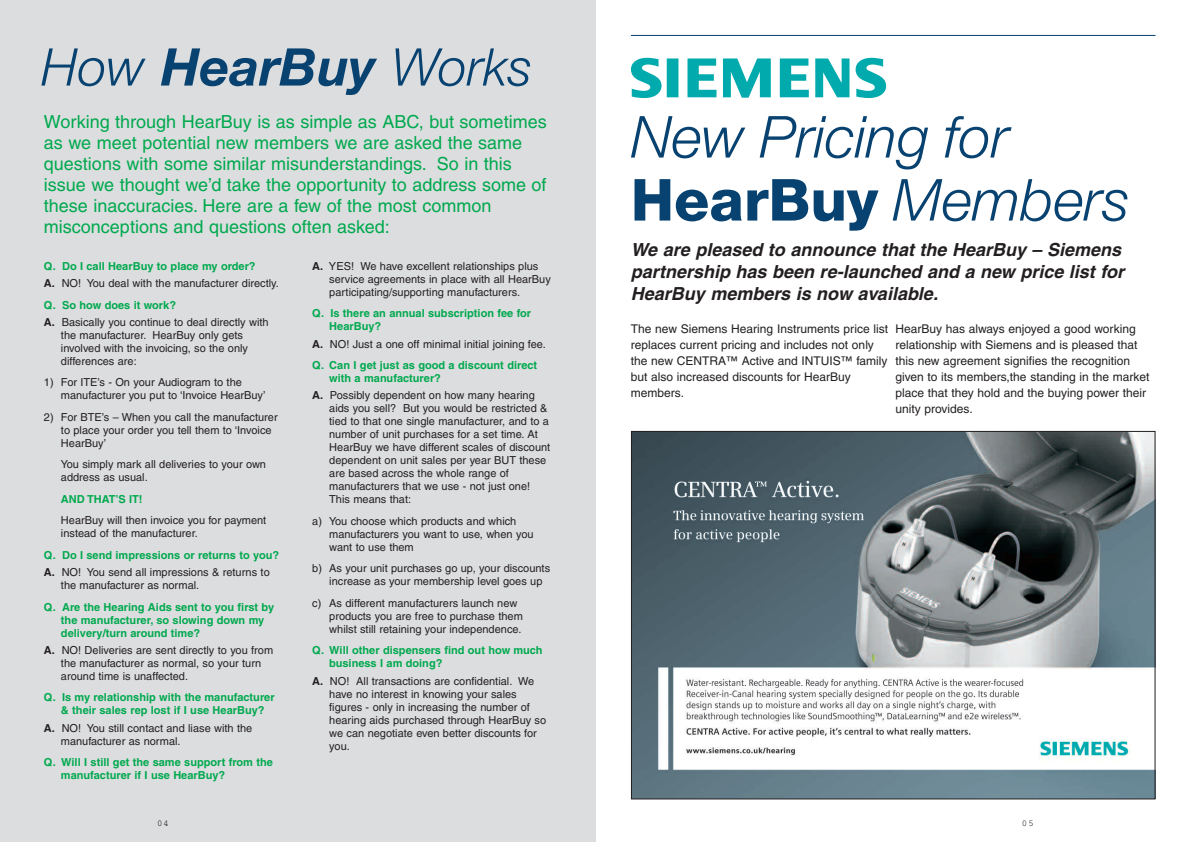
<style>
.page{position:relative;width:1191px;height:842px;background:#fff}
.page>*{position:absolute;margin:0;border:0;box-sizing:border-box;transform-origin:0 0}
.t1{font:italic 300 58px/63px "Helvetica Neue";color:#084270}
.t2{font:italic 300 52px "Helvetica Neue";color:#084270}
.t3{font:18px/21px "Helvetica";color:#00a94e}
.t4{font:italic 700 18px/22px "Helvetica";color:#231f20}
.t5{font:12px/16px "Helvetica";color:#231f20}
.t6{font:11px/13px "Helvetica";color:#231f20}
.t7{font:700 11px/13px "Helvetica";color:#00a94e}
.t8{font:9px "Courier";color:#231f20}
.s1{font-weight:700}
.s2{font-weight:800;font-style:normal}
.s3{font-weight:700;color:#00a94e}
.s4{color:#231f20}
.s5{font-weight:400;color:#231f20}
</style>
<div class="page">
<div style="left:0;top:0;width:595px;height:842px;background:#dcdddf"></div>
<img style="left:633px;top:433px;width:520px;height:364px">
<svg style="left:631px;top:58px;width:255px;height:40px"></svg>
<hr style="left:631px;top:35px;width:524px;height:1px;background:#084270">
<h2 class="t2" style="left:41px;top:48px;width:493px">How <span class="s1">HearBuy</span> Works</h2>
<p class="t3" style="left:44px;top:113px;width:504px">Working through HearBuy is as simple as ABC, but sometimes as we meet potential new members we are asked the same questions with some similar misunderstandings. So in this issue we thought we’d take the opportunity to address some of these inaccuracies. Here are a few of the most common misconceptions and questions often asked:</p>
<h1 class="t1" style="left:631px;top:111px;width:500px">New Pricing for<br><span class="s2">HearBuy</span> Members</h1>
<h3 class="t4" style="left:631px;top:240px;width:494px">We are pleased to announce that the HearBuy – Siemens partnership has been re-launched and a new price list for<br>HearBuy members is now available.</h3>
<p class="t5" style="left:631px;top:322px;width:259px">The new Siemens Hearing Instruments price list replaces current pricing and includes not only the new CENTRA™ Active and INTUIS™ family but also increased discounts for HearBuy members.</p>
<p class="t5" style="left:895px;top:322px;width:255px">HearBuy has always enjoyed a good working relationship with Siemens and is pleased that this new agreement signifies the recognition given to its members,the standing in the market place that they hold and the buying power their unity provides.</p>
<p class="t6" style="left:44px;top:258px;width:236px;line-height:17.3px"><span class="s3">Q. Do I call HearBuy to place my order?<br></span><span class="s1">A.</span> NO! You deal with the manufacturer directly.</p>
<p class="t6" style="left:44px;top:297px;width:226px;line-height:17.3px"><span class="s3">Q. So how does it work?<br></span><span class="s1">A.</span> Basically you continue to deal directly with</p>
<p class="t6" style="left:61px;top:329px;width:189px">the manufacturer. HearBuy only gets involved with the invoicing, so the only differences are:</p>
<p class="t6" style="left:61px;top:377px;width:206px;text-indent:-17px">1) For ITE’s - On your Audiogram to the manufacturer you put to ‘Invoice HearBuy’</p>
<p class="t6" style="left:61px;top:411px;width:218px;text-indent:-17px">2) For BTE’s – When you call the manufacturer to place your order you tell them to ‘Invoice<br>HearBuy’</p>
<p class="t6" style="left:61px;top:459px;width:207px">You simply mark all deliveries to your own address as usual.</p>
<p class="t7" style="left:61px;top:493px;width:83px">AND THAT’S IT!</p>
<p class="t6" style="left:61px;top:515px;width:207px">HearBuy will then invoice you for payment instead of the manufacturer.</p>
<p class="t7" style="left:44px;top:547px;width:237px;line-height:17.3px">Q. Do I send impressions or returns to you?<br><span class="s4">A.</span> <span class="s5">NO! You send all impressions &amp; returns to</span></p>
<p class="t6" style="left:61px;top:580px;width:140px">the manufacturer as normal.</p>
<p class="t7" style="left:61px;top:601px;width:215px;text-indent:-17px">Q. Are the Hearing Aids sent to you first by the manufacturer, so slowing down my delivery/turn around time?</p>
<p class="t6" style="left:61px;top:644px;width:214px;text-indent:-17px"><span class="s1">A.</span> NO! Deliveries are sent directly to you from the manufacturer as normal, so your turn around time is unaffected.</p>
<p class="t7" style="left:61px;top:692px;width:215px;text-indent:-17px">Q. Is my relationship with the manufacturer &amp; their sales rep lost if I use HearBuy?</p>
<p class="t6" style="left:61px;top:722px;width:193px;text-indent:-17px"><span class="s1">A.</span> NO! You still contact and liase with the manufacturer as normal.</p>
<p class="t7" style="left:61px;top:757px;width:213px;text-indent:-17px">Q. Will I still get the same support from the manufacturer if I use HearBuy?</p>
<p class="t6" style="left:329px;top:260px;width:223px;text-indent:-17px"><span class="s1">A.</span> YES! We have excellent relationships plus service agreements in place with all HearBuy participating/supporting manufacturers.</p>
<p class="t7" style="left:329px;top:308px;width:203px;text-indent:-17px">Q. Is there an annual subscription fee for<br>HearBuy?</p>
<p class="t6" style="left:312px;top:334px;width:235px;line-height:21.5px"><span class="s1">A.</span> NO! Just a one off minimal initial joining fee.<br><span class="s3">Q. Can I get just as good a discount direct</span></p>
<p class="t6" style="left:312px;top:371px;width:224px;line-height:17.3px;text-indent:17px"><span class="s3">with a manufacturer?<br></span><span class="s1">A.</span> Possibly dependent on how many hearing</p>
<p class="t6" style="left:329px;top:403px;width:223px">aids you sell? But you would be restricted &amp; tied to that one single manufacturer, and to a number of unit purchases for a set time. At HearBuy we have different scales of discount dependent on unit sales per year BUT these are based across the whole range of manufacturers that we use - not just one!<br>This means that:</p>
<p class="t6" style="left:329px;top:515px;width:206px;text-indent:-17px">a) You choose which products and which manufacturers you want to use, when you want to use them</p>
<p class="t6" style="left:329px;top:563px;width:222px;text-indent:-17px">b) As your unit purchases go up, your discounts increase as your membership level goes up</p>
<p class="t6" style="left:329px;top:597px;width:195px;text-indent:-17px">c) As different manufacturers launch new products you are free to purchase them whilst still retaining your independence.</p>
<p class="t7" style="left:329px;top:645px;width:215px;text-indent:-17px">Q. Will other dispensers find out how much business I am doing?</p>
<p class="t6" style="left:329px;top:675px;width:218px;text-indent:-17px"><span class="s1">A.</span> NO! All transactions are confidential. We have no interest in knowing your sales figures - only in increasing the number of hearing aids purchased through HearBuy so we can negotiate even better discounts for you.</p>
<p class="t8" style="left:157px;top:820px;width:13px">04</p>
<p class="t8" style="left:1022px;top:820px;width:13px">05</p>
</div>
